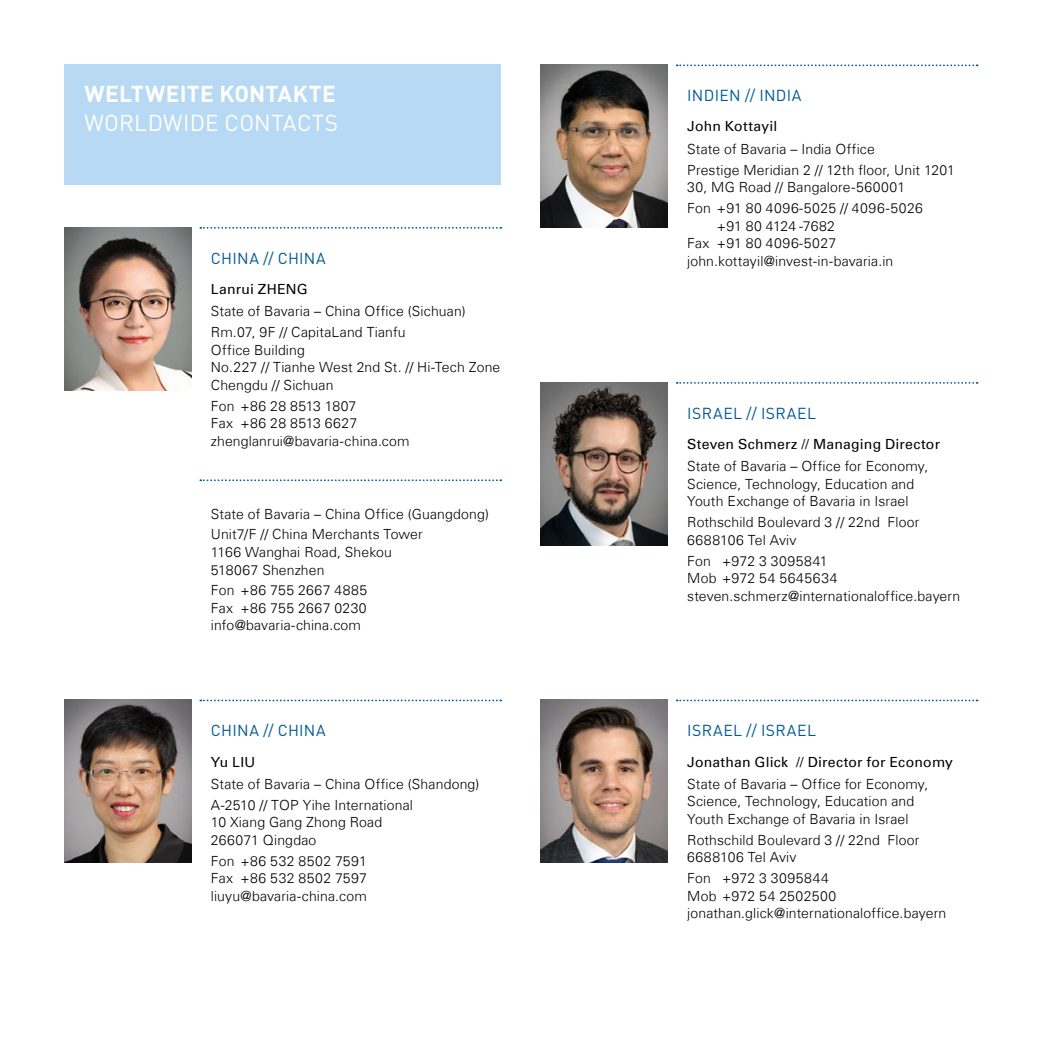
<style>
.page{position:relative;width:1042px;height:1042px;background:#fff}
.page>*{position:absolute;margin:0;border:0;box-sizing:border-box;transform-origin:0 0}
.t1{font:700 22.75px "DIN Pro";letter-spacing:.01em;color:#fff}
.t2{font:22.75px "DIN Pro";letter-spacing:.015em;color:#fff}
.t3{font:15.75px "DIN Pro";letter-spacing:.02em;color:#005995}
.t4{font:300 14px/17.5px "Univers Com 45";letter-spacing:.01em;color:#000}
.t5{font:14px "Univers Com 55 Roman";letter-spacing:.015em;color:#000}
</style>
<div class="page">
<svg style="left:677px;top:699px;width:300px;height:2px"></svg>
<svg style="left:677px;top:382px;width:300px;height:2px"></svg>
<svg style="left:677px;top:64px;width:300px;height:2px"></svg>
<svg style="left:200px;top:699px;width:301px;height:2px"></svg>
<svg style="left:200px;top:227px;width:301px;height:2px"></svg>
<svg style="left:200px;top:479px;width:301px;height:2px"></svg>
<div style="left:64px;top:64px;width:437px;height:121px;background:#b7d9f4"></div>
<img style="left:64px;top:227px;width:127px;height:163px">
<img style="left:64px;top:699px;width:127px;height:164px">
<img style="left:541px;top:64px;width:126px;height:164px">
<img style="left:541px;top:382px;width:126px;height:163px">
<img style="left:541px;top:699px;width:126px;height:164px">
<h1 class="t1" style="left:84px;top:75px;width:253px">WELTWEITE KONTAKTE</h1>
<h1 class="t2" style="left:84px;top:105px;width:255px">WORLDWIDE CONTACTS</h1>
<p class="t3" style="left:211px;top:246px;width:116px">CHINA // CHINA</p>
<p class="t5" style="left:211px;top:280px;width:98px">Lanrui ZHENG</p>
<p class="t4" style="left:211px;top:301px;width:256px;line-height:21px">State of Bavaria – China Office (Sichuan)<br>Rm.07, 9F // CapitaLand Tianfu</p>
<p class="t4" style="left:211px;top:341px;width:291px">Office Building<br>No.227 // Tianhe West 2nd St. // Hi-Tech Zone<br>Chengdu // Sichuan</p>
<p class="t4" style="left:211px;top:397px;width:200px">Fon +86 28 8513 1807<br>Fax +86 28 8513 6627 zhenglanrui@bavaria-china.com</p>
<p class="t4" style="left:211px;top:503px;width:280px;line-height:21px">State of Bavaria – China Office (Guangdong)<br>Unit7/F // China Merchants Tower</p>
<p class="t4" style="left:211px;top:543px;width:183px">1166 Wanghai Road, Shekou<br>518067 Shenzhen</p>
<p class="t4" style="left:211px;top:582px;width:158px;text-align:justify">Fon +86 755 2667 4885<br>Fax +86 755 2667 0230 info@bavaria-china.com</p>
<p class="t3" style="left:211px;top:718px;width:116px">CHINA // CHINA</p>
<p class="t5" style="left:211px;top:753px;width:46px">Yu LIU</p>
<p class="t4" style="left:211px;top:773px;width:270px;line-height:21px">State of Bavaria – China Office (Shandong)<br>A-2510 // TOP Yihe International</p>
<p class="t4" style="left:211px;top:814px;width:173px">10 Xiang Gang Zhong Road<br>266071 Qingdao</p>
<p class="t4" style="left:211px;top:852px;width:158px;text-align:justify">Fon +86 532 8502 7591<br>Fax +86 532 8502 7597 liuyu@bavaria-china.com</p>
<p class="t3" style="left:687px;top:83px;width:116px">INDIEN // INDIA</p>
<p class="t5" style="left:687px;top:118px;width:92px">John Kottayil</p>
<p class="t4" style="left:687px;top:138px;width:269px;line-height:21px">State of Bavaria – India Office<br>Prestige Meridian 2 // 12th floor, Unit 1201</p>
<p class="t4" style="left:687px;top:177px;width:237px;line-height:21px">30, MG Road // Bangalore-560001<br>Fon +91 80 4096-5025 // 4096-5026</p>
<p class="t4" style="left:687px;top:217px;width:208px;text-indent:30px">+91 80 4124 -7682<br>Fax +91 80 4096-5027 john.kottayil@invest-in-bavaria.in</p>
<p class="t3" style="left:687px;top:401px;width:130px">ISRAEL // ISRAEL</p>
<p class="t5" style="left:687px;top:435px;width:254px">Steven Schmerz // Managing Director</p>
<p class="t4" style="left:687px;top:458px;width:242px">State of Bavaria – Office for Economy,<br>Science, Technology, Education and<br>Youth Exchange of Bavaria in Israel</p>
<p class="t4" style="left:687px;top:514px;width:234px">Rothschild Boulevard 3 // 22nd Floor<br>6688106 Tel Aviv</p>
<p class="t4" style="left:687px;top:552px;width:274px">Fon +972 3 3095841<br>Mob +972 54 5645634 steven.schmerz@internationaloffice.bayern</p>
<p class="t3" style="left:687px;top:718px;width:130px">ISRAEL // ISRAEL</p>
<p class="t5" style="left:687px;top:753px;width:267px">Jonathan Glick // Director for Economy</p>
<p class="t4" style="left:687px;top:775px;width:242px">State of Bavaria – Office for Economy,<br>Science, Technology, Education and<br>Youth Exchange of Bavaria in Israel</p>
<p class="t4" style="left:687px;top:831px;width:234px">Rothschild Boulevard 3 // 22nd Floor<br>6688106 Tel Aviv</p>
<p class="t4" style="left:687px;top:870px;width:261px">Fon +972 3 3095844<br>Mob +972 54 2502500 jonathan.glick@internationaloffice.bayern</p>
</div>
